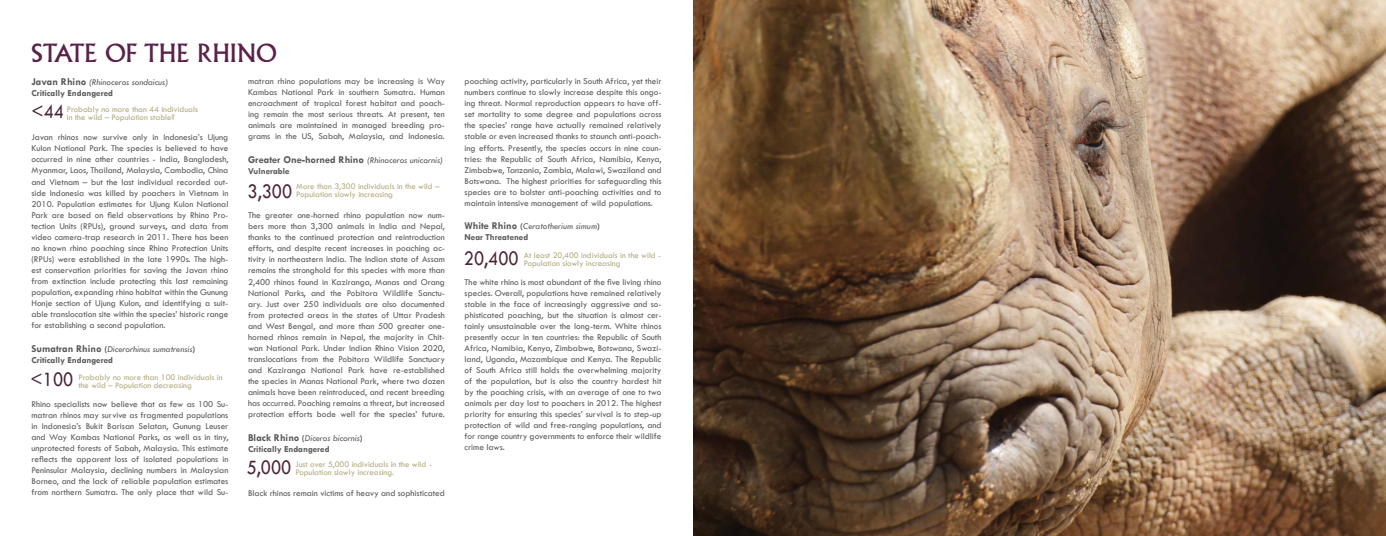
<style>
.page{position:relative;width:1386px;height:536px;background:#fff}
.page>*{position:absolute;margin:0;border:0;box-sizing:border-box;transform-origin:0 0}
.t1{font:24.5px "Albertus";color:#5a2149}
.t2{font:21.09px "Tw Cen";color:#4c2432;scale:.87 1}
.t3{font:700 10.5px "Tw Cen";color:#58595b}
.t4{font:9.19px/11px "Tw Cen";color:#58595b;text-align:justify}
.t5{font:italic 9.19px/11px "Tw Cen";color:#58595b}
.t6{font:700 9.19px/11px "Tw Cen";color:#58595b}
.t7{font:8.75px/7.9px "Tw Cen";color:#b2a97e}
.s1{font-weight:700;font-style:normal;font-size:10.5px}
.s2{font-weight:700;font-style:normal}
.s3{font-weight:400;font-style:italic;font-size:9.19px}
.s4{font-size:10.5px}
.s5{font-weight:400;font-style:italic}
</style>
<div class="page">
<img style="left:693px;top:0;width:693px;height:536px">
<h1 class="t1" style="left:32px;top:39px;width:247px">STATE OF THE RHINO</h1>
<p class="t5" style="left:32px;top:77px;width:138px"><span class="s1">Javan Rhino</span> (Rhinoceros sondaicus)<br><span class="s2">Critically Endangered</span></p>
<p class="t4" style="left:32px;top:132px;width:198px">Javan rhinos now survive only in Indonesia’s Ujung Kulon National Park. The species is believed to have occurred in nine other countries - India, Bangladesh, Myanmar, Laos, Thailand, Malaysia, Cambodia, China and Vietnam – but the last individual recorded out&shy;side Indonesia was killed by poachers in Vietnam in 2010. Population estimates for Ujung Kulon National Park are based on field observations by Rhino Pro&shy;tection Units (RPUs), ground surveys, and data from video camera-trap research in 2011. There has been no known rhino poaching since Rhino Protection Units (RPUs) were established in the late 1990s. The high&shy;est conservation priorities for saving the Javan rhino from extinction include protecting this last remaining population, expanding rhino habitat within the Gunung Honje section of Ujung Kulon, and identifying a suit&shy;able translocation site within the species’ historic range for establishing a second population.</p>
<p class="t5" style="left:31px;top:343px;width:165px"><span class="s1">Sumatran Rhino</span> <span class="s2">(</span>Dicerorhinus sumatrensis<span class="s2">)<br>Critically Endangered</span></p>
<p class="t4" style="left:31px;top:398px;width:198px">Rhino specialists now believe that as few as 100 Su&shy;matran rhinos may survive as fragmented populations in Indonesia’s Bukit Barisan Selatan, Gunung Leuser and Way Kambas National Parks, as well as in tiny, unprotected forests of Sabah, Malaysia. This estimate reflects the apparent loss of isolated populations in Peninsular Malaysia, declining numbers in Malaysian Borneo, and the lack of reliable population estimates from northern Sumatra. The only place that wild Su-</p>
<p class="t4" style="left:248px;top:76px;width:198px">matran rhino populations may be increasing is Way Kambas National Park in southern Sumatra. Human encroachment of tropical forest habitat and poach&shy;ing remain the most serious threats. At present, ten animals are maintained in managed breeding pro&shy;grams in the US, Sabah, Malaysia, and Indonesia.</p>
<p class="t3" style="left:248px;top:153px;width:197px">Greater One-horned Rhino <span class="s3">(Rhinoceros unicornis)</span></p>
<p class="t6" style="left:248px;top:165px;width:43px">Vulnerable</p>
<p class="t4" style="left:248px;top:210px;width:198px">The greater one-horned rhino population now num&shy;bers more than 3,300 animals in India and Nepal, thanks to the continued protection and reintroduction efforts, and despite recent increases in poaching ac&shy;tivity in northeastern India. The Indian state of Assam remains the stronghold for this species with more than 2,400 rhinos found in Kaziranga, Manas and Orang National Parks, and the Pobitora Wildlife Sanctu&shy;ary. Just over 250 individuals are also documented from protected areas in the states of Uttar Pradesh and West Bengal, and more than 500 greater one&shy;horned rhinos remain in Nepal, the majority in Chit&shy;wan National Park. Under Indian Rhino Vision 2020, translocations from the Pobitora Wildlife Sanctuary and Kaziranga National Park have re-established the species in Manas National Park, where two dozen animals have been reintroduced, and recent breeding has occurred. Poaching remains a threat, but increased protection efforts bode well for the species’ future.</p>
<p class="t6" style="left:248px;top:432px;width:116px"><span class="s4">Black Rhino</span> (<span class="s5">Diceros bicornis</span>)<br>Critically Endangered</p>
<p class="t4" style="left:248px;top:487px;width:198px">Black rhinos remain victims of heavy and sophisticated</p>
<h2 class="t2" style="left:32px;top:99px;width:39px">&lt;44</h2>
<p class="t7" style="left:67px;top:105px;width:133px">Probably no more than 44 individuals in the wild – Population stable?</p>
<h2 class="t2" style="left:248px;top:178px;width:53px">3,300</h2>
<p class="t7" style="left:296px;top:183px;width:145px">More than 3,300 individuals in the wild –<br>Population slowly increasing</p>
<h2 class="t2" style="left:31px;top:367px;width:51px">&lt;100</h2>
<p class="t7" style="left:78px;top:373px;width:146px">Probably no more than 100 individuals in the wild – Population decreasing</p>
<h2 class="t2" style="left:247px;top:454px;width:53px">5,000</h2>
<p class="t7" style="left:295px;top:460px;width:138px">Just over 5,000 individuals in the wild -<br>Population slowly increasing.</p>
<p class="t4" style="left:465px;top:76px;width:198px">poaching activity, particularly in South Africa, yet their numbers continue to slowly increase despite this ongo&shy;ing threat. Normal reproduction appears to have off&shy;set mortality to some degree and populations across the species’ range have actually remained relatively stable or even increased thanks to staunch anti-poach&shy;ing efforts. Presently, the species occurs in nine coun&shy;tries: the Republic of South Africa, Namibia, Kenya, Zimbabwe, Tanzania, Zambia, Malawi, Swaziland and Botswana. The highest priorities for safeguarding this species are to bolster anti-poaching activities and to maintain intensive management of wild populations.</p>
<p class="t5" style="left:465px;top:221px;width:137px"><span class="s1">White Rhino</span> <span class="s2">(</span>Ceratotherium simum<span class="s2">)<br>Near Threatened</span></p>
<p class="t4" style="left:465px;top:276px;width:198px">The white rhino is most abundant of the five living rhino species. Overall, populations have remained relatively stable in the face of increasingly aggressive and so&shy;phisticated poaching, but the situation is almost cer&shy;tainly unsustainable over the long-term. White rhinos presently occur in ten countries: the Republic of South Africa, Namibia, Kenya, Zimbabwe, Botswana, Swazi&shy;land, Uganda, Mozambique and Kenya. The Republic of South Africa still holds the overwhelming majority of the population, but is also the country hardest hit by the poaching crisis, with an average of one to two animals per day lost to poachers in 2012. The highest priority for ensuring this species’ survival is to step-up protection of wild and free-ranging populations, and for range country governments to enforce their wildlife crime laws.</p>
<h2 class="t2" style="left:464px;top:245px;width:64px">20,400</h2>
<p class="t7" style="left:524px;top:251px;width:139px">At least 20,400 individuals in the wild -<br>Population slowly increasing</p>
</div>
